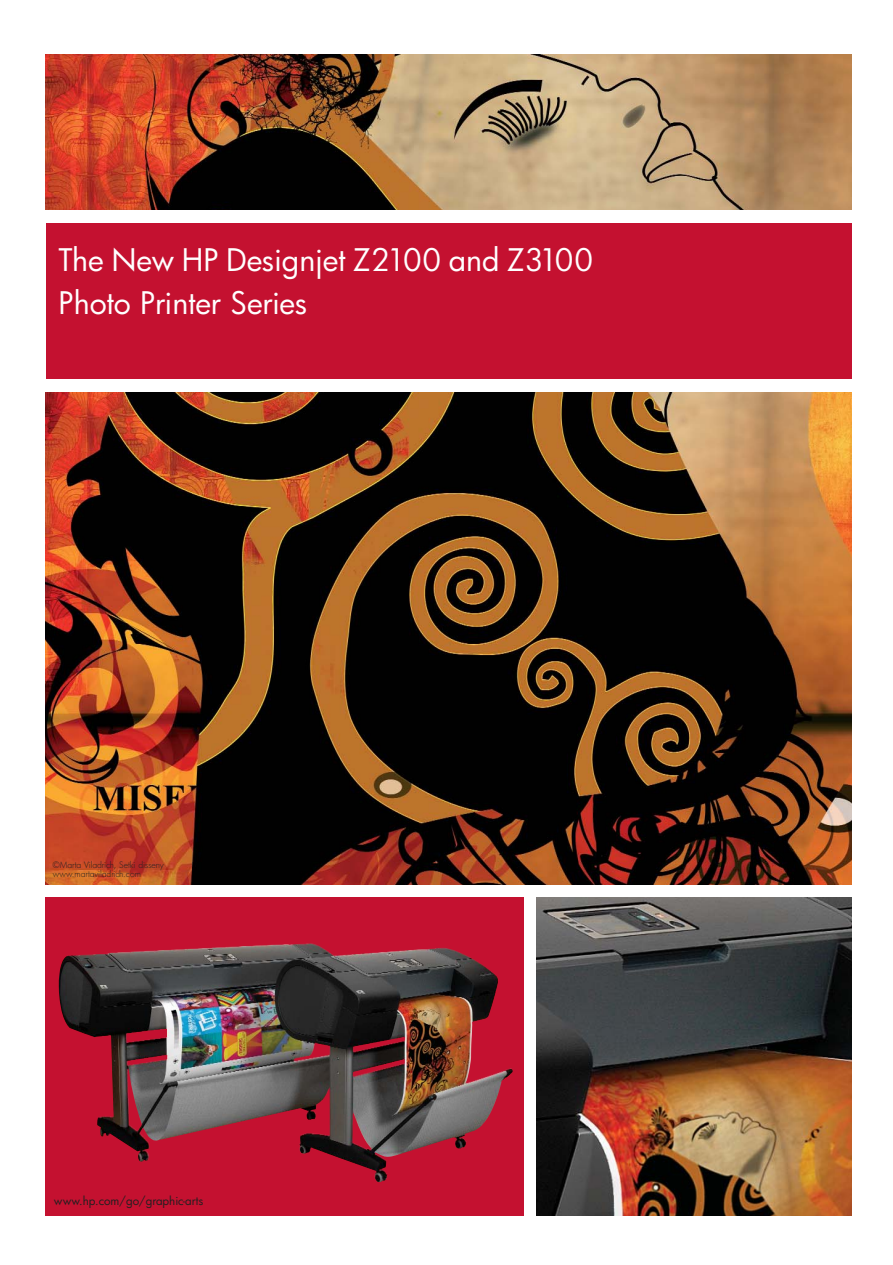
<style>
.page{position:relative;width:893px;height:1265px;background:#fff}
.page>*{position:absolute;margin:0;border:0;box-sizing:border-box;transform-origin:0 0}
.t1{font:30.3px/43.2px "Futura CE";letter-spacing:-.005em;color:#fff}
.t2{font:11.55px "Futura CE";color:#231f20}
.t3{font:300 8.7px/8.7px "Futura CE";letter-spacing:-.01em;color:#231f20}
</style>
<div class="page">
<img style="left:46px;top:55px;width:805px;height:829px">
<div style="left:46px;top:897px;width:478px;height:318px;background:#c41130"></div>
<img style="left:69px;top:943px;width:444px;height:239px">
<img style="left:537px;top:897px;width:314px;height:318px">
<div style="left:33px;top:210px;width:831px;height:182px;background:#fff"></div>
<div style="left:46px;top:223px;width:805px;height:156px;background:#c41130"></div>
<h1 class="t1" style="left:59px;top:239px;width:536px">The New HP Designjet Z2100 and Z3100<br>Photo Printer Series</h1>
<p class="t3" style="left:53px;top:861px;width:112px">©Marta Viladrich, Setki disseny www.martaviladrich.com</p>
<h2 class="t2" style="left:54px;top:1195px;width:151px">www.hp.com/go/graphic-arts</h2>
</div>
